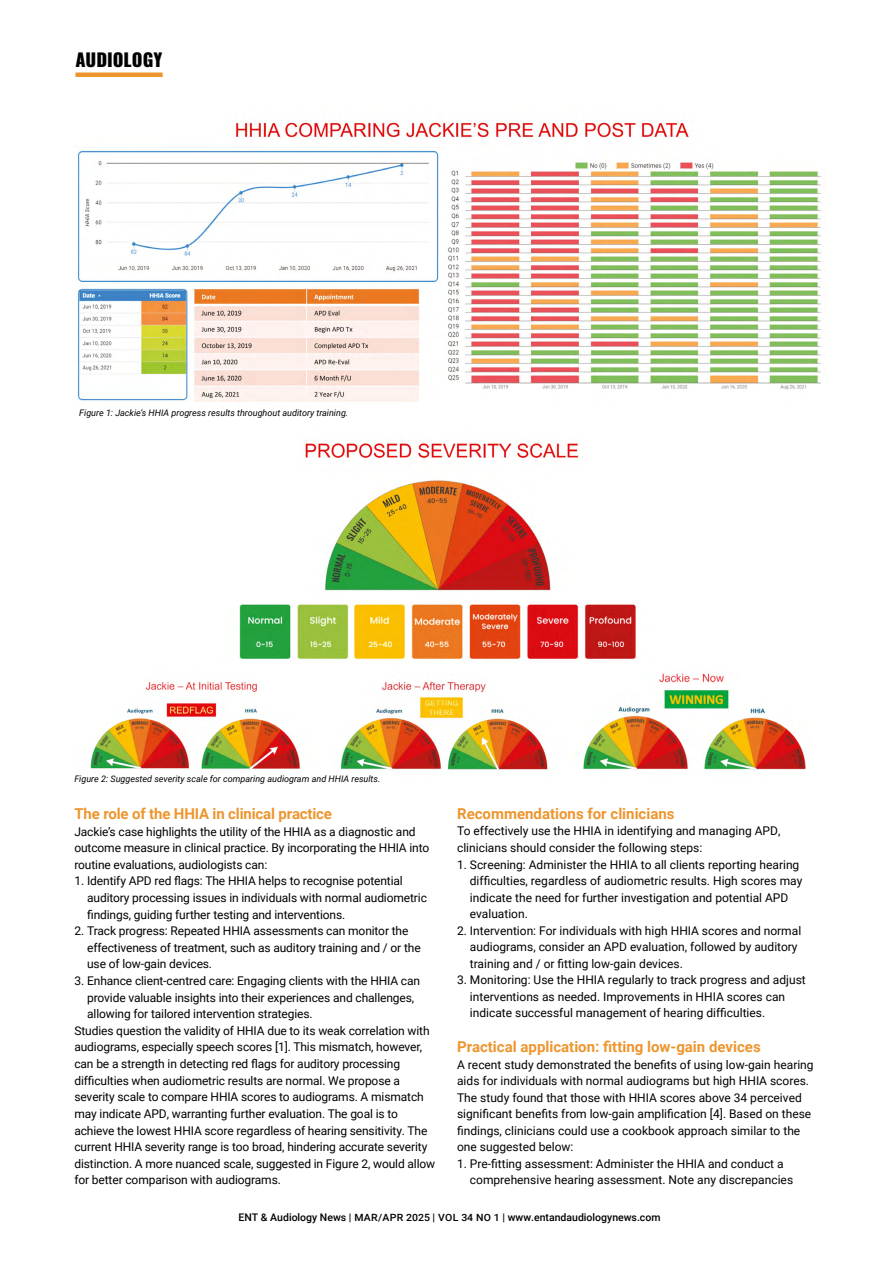
<style>
.page{position:relative;width:893px;height:1263px;background:#fff}
.page>*{position:absolute;margin:0;border:0;box-sizing:border-box;transform-origin:0 0}
.t1{font:800 18px "Oswald";letter-spacing:-.005em;color:#000}
.t2{font:700 15px "Roboto";color:#ed962f}
.t3{font:12px/16.5px "Roboto";letter-spacing:-.01em;color:#000}
.t4{font:500 10.5px "Roboto";color:#000}
.t5{font:italic 9px "Roboto";color:#000}
.s1{font-size:10.05px}
</style>
<div class="page">
<img style="left:76px;top:121px;width:746px;height:281px">
<img style="left:304px;top:442px;width:275px;height:149px">
<img style="left:239px;top:604px;width:397px;height:57px">
<img style="left:90px;top:673px;width:716px;height:99px">
<div style="left:75px;top:72px;width:88px;height:5px;background:#ed962f"></div>
<h1 class="t1" style="left:75px;top:50px;width:88px">AUDIOLOGY</h1>
<p class="t5" style="left:79px;top:406px;width:270px">Figure 1: Jackie’s HHIA progress results throughout auditory training.</p>
<p class="t5" style="left:74px;top:773px;width:307px">Figure 2: Suggested severity scale for comparing audiogram and HHIA results.</p>
<p class="t2" style="left:74px;top:803px;width:259px">The role of the HHIA in clinical practice</p>
<p class="t3" style="left:74px;top:822px;width:356px">Jackie’s case highlights the utility of the HHIA as a diagnostic and outcome measure in clinical practice. By incorporating the HHIA into routine evaluations, audiologists can:</p>
<p class="t3" style="left:87px;top:872px;width:341px;text-indent:-13px">1. Identify APD red flags: The HHIA helps to recognise potential auditory processing issues in individuals with normal audiometric findings, guiding further testing and interventions.</p>
<p class="t3" style="left:87px;top:922px;width:335px;text-indent:-13px">2. Track progress: Repeated HHIA assessments can monitor the effectiveness of treatment, such as auditory training and / or the use of low-gain devices.</p>
<p class="t3" style="left:74px;top:972px;width:347px">3. Enhance client-centred care: Engaging clients with the HHIA can</p>
<p class="t3" style="left:87px;top:989px;width:328px">provide valuable insights into their experiences and challenges,</p>
<p class="t3" style="left:87px;top:1005px;width:227px">allowing for tailored intervention strategies.</p>
<p class="t3" style="left:74px;top:1022px;width:357px">Studies question the validity of HHIA due to its weak correlation with</p>
<p class="t3" style="left:74px;top:1038px;width:349px">audiograms, especially speech scores [1]. This mismatch, however,</p>
<p class="t3" style="left:74px;top:1055px;width:327px">can be a strength in detecting red flags for auditory processing</p>
<p class="t3" style="left:74px;top:1072px;width:327px">difficulties when audiometric results are normal. We propose a</p>
<p class="t3" style="left:74px;top:1088px;width:351px">severity scale to compare HHIA scores to audiograms. A mismatch</p>
<p class="t3" style="left:74px;top:1105px;width:325px">may indicate APD, warranting further evaluation. The goal is to</p>
<p class="t3" style="left:74px;top:1121px;width:355px">achieve the lowest HHIA score regardless of hearing sensitivity. The</p>
<p class="t3" style="left:74px;top:1138px;width:354px">current HHIA severity range is too broad, hindering accurate severity</p>
<p class="t3" style="left:74px;top:1155px;width:362px">distinction. A more nuanced scale, suggested in Figure 2, would allow</p>
<p class="t3" style="left:74px;top:1171px;width:208px">for better comparison with audiograms.</p>
<p class="t2" style="left:457px;top:803px;width:219px">Recommendations for clinicians</p>
<p class="t3" style="left:457px;top:822px;width:325px">To effectively use the HHIA in identifying and managing APD, clinicians should consider the following steps:</p>
<p class="t3" style="left:470px;top:855px;width:334px;text-indent:-13px">1. Screening: Administer the HHIA to all clients reporting hearing difficulties, regardless of audiometric results. High scores may indicate the need for further investigation and potential APD evaluation.</p>
<p class="t3" style="left:470px;top:922px;width:333px;text-indent:-13px">2. Intervention: For individuals with high HHIA scores and normal audiograms, consider an APD evaluation, followed by auditory training and / or fitting low-gain devices.</p>
<p class="t3" style="left:470px;top:971px;width:337px;text-indent:-13px">3. Monitoring: Use the HHIA regularly to track progress and adjust interventions as needed. Improvements in HHIA scores can indicate successful management of hearing difficulties.</p>
<p class="t2" style="left:457px;top:1036px;width:305px">Practical application: fitting low-gain devices</p>
<p class="t3" style="left:457px;top:1055px;width:358px">A recent study demonstrated the benefits of using low-gain hearing aids for individuals with normal audiograms but high HHIA scores.<br>The study found that those with HHIA scores above 34 perceived significant benefits from low-gain amplification [4]. Based on these findings, clinicians could use a cookbook approach similar to the one suggested below:</p>
<p class="t3" style="left:470px;top:1155px;width:325px;text-indent:-13px">1. Pre-fitting assessment: Administer the HHIA and conduct a comprehensive hearing assessment. Note any discrepancies</p>
<p class="t4" style="left:239px;top:1210px;width:424px">ENT &amp; Audiology News | <span class="s1">MAR/APR 2025</span> | <span class="s1">VOL 34 NO 1</span> | www.entandaudiologynews.com</p>
</div>
